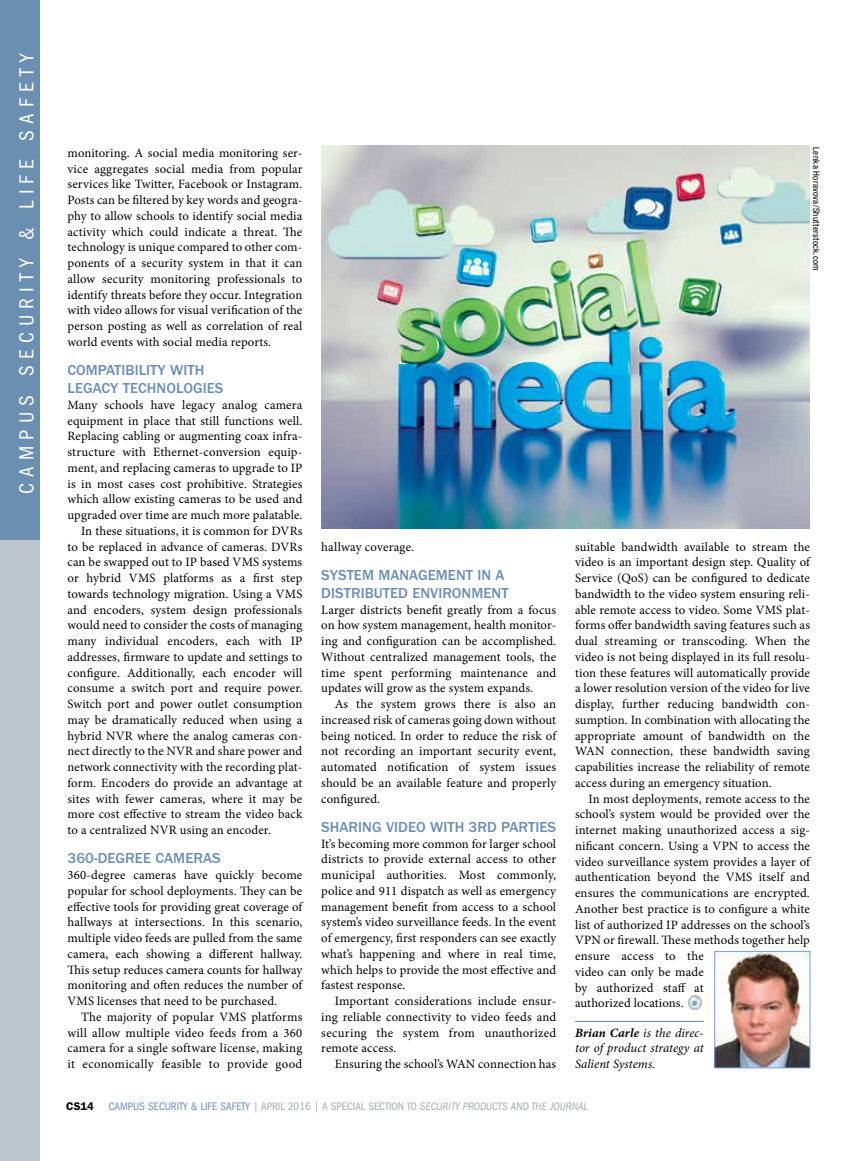
<style>
.page{position:relative;width:864px;height:1161px;background:#fff}
.page>*{position:absolute;margin:0;border:0;box-sizing:border-box;transform-origin:0 0}
.t1{font:condensed 21px "ITC Franklin Gothic Std";letter-spacing:.3em;color:#fff}
.t2{font:500 15px/18px "ITC Franklin Gothic Std";color:#6b8fb3}
.t3{font:12.75px/15.8px "Minion Pro";letter-spacing:.01em;color:#000;text-align:justify}
.t4{font:italic 12.75px/15.8px "Minion Pro";color:#000;text-align:justify}
.t5{font:condensed 11.25px "ITC Franklin Gothic Std";color:#a7a9ac}
.t6{font:600 11.25px "ITC Franklin Gothic Std";color:#000}
.t7{font:condensed 9px "Helvetica Neue LT Std";letter-spacing:.035em;color:#000}
.s1{font-weight:700}
.s2{color:#6b8fb3}
.s3{font-style:italic}
</style>
<div class="page">
<div style="left:0;top:357px;width:40px;height:804px;background:#bbc5cb"></div>
<div style="left:0;top:0;width:40px;height:540px;background:#6b8fb3"></div>
<hr style="left:575px;top:1021px;width:129px;height:1px;background:#6b8fb3">
<img style="left:688px;top:996px;width:14px;height:13px">
<img style="left:717px;top:953px;width:91px;height:113px">
<div style="left:715px;top:951px;width:95px;height:117px;border:1px solid #74a2d6"></div>
<img style="left:321px;top:146px;width:489px;height:383px">
<h1 class="t1" style="left:15px;top:494px;width:443px;rotate:-90deg">CAMPUS SECURITY &amp; LIFE SAFETY</h1>
<p class="t3" style="left:68px;top:145px;width:236px">monitoring. A social media monitoring ser&shy;vice aggregates social media from popular services like Twitter, Facebook or Instagram.<br>Posts can be filtered by key words and geogra&shy;phy to allow schools to identify social media activity which could indicate a threat. The technology is unique compared to other com&shy;ponents of a security system in that it can allow security monitoring professionals to identify threats before they occur. Integration with video allows for visual verification of the person posting as well as correlation of real world events with social media reports.</p>
<p class="t2" style="left:68px;top:361px;width:157px">COMPATIBILITY WITH<br>LEGACY TECHNOLOGIES</p>
<p class="t3" style="left:68px;top:397px;width:236px">Many schools have legacy analog camera</p>
<p class="t3" style="left:68px;top:413px;width:236px">equipment in place that still functions well.</p>
<p class="t3" style="left:68px;top:429px;width:236px">Replacing cabling or augmenting coax infra-</p>
<p class="t3" style="left:68px;top:444px;width:236px">structure with Ethernet-conversion equip-</p>
<p class="t3" style="left:68px;top:460px;width:236px">ment, and replacing cameras to upgrade to IP</p>
<p class="t3" style="left:68px;top:476px;width:236px">is in most cases cost prohibitive. Strategies</p>
<p class="t3" style="left:68px;top:491px;width:236px">which allow existing cameras to be used and</p>
<p class="t3" style="left:68px;top:507px;width:236px">upgraded over time are much more palatable.</p>
<p class="t3" style="left:81px;top:523px;width:223px">In these situations, it is common for DVRs</p>
<p class="t3" style="left:68px;top:539px;width:236px">to be replaced in advance of cameras. DVRs</p>
<p class="t3" style="left:68px;top:554px;width:236px">can be swapped out to IP based VMS systems</p>
<p class="t3" style="left:68px;top:570px;width:236px">or hybrid VMS platforms as a first step</p>
<p class="t3" style="left:68px;top:586px;width:236px">towards technology migration. Using a VMS</p>
<p class="t3" style="left:68px;top:602px;width:236px">and encoders, system design professionals</p>
<p class="t3" style="left:68px;top:617px;width:236px">would need to consider the costs of managing</p>
<p class="t3" style="left:68px;top:633px;width:236px">many individual encoders, each with IP</p>
<p class="t3" style="left:68px;top:649px;width:236px">addresses, firmware to update and settings to</p>
<p class="t3" style="left:68px;top:665px;width:236px">configure. Additionally, each encoder will</p>
<p class="t3" style="left:68px;top:680px;width:236px">consume a switch port and require power.</p>
<p class="t3" style="left:68px;top:696px;width:236px">Switch port and power outlet consumption</p>
<p class="t3" style="left:68px;top:712px;width:236px">may be dramatically reduced when using a</p>
<p class="t3" style="left:68px;top:728px;width:236px">hybrid NVR where the analog cameras con-</p>
<p class="t3" style="left:68px;top:743px;width:236px">nect directly to the NVR and share power and</p>
<p class="t3" style="left:68px;top:759px;width:236px">network connectivity with the recording plat-</p>
<p class="t3" style="left:68px;top:775px;width:236px">form. Encoders do provide an advantage at</p>
<p class="t3" style="left:68px;top:791px;width:236px">sites with fewer cameras, where it may be</p>
<p class="t3" style="left:68px;top:806px;width:236px">more cost effective to stream the video back</p>
<p class="t3" style="left:68px;top:822px;width:205px">to a centralized NVR using an encoder.</p>
<p class="t2" style="left:68px;top:850px;width:50px">360-DEGREE</p>
<p class="t2" style="left:156px;top:850px;width:66px">CAMERAS</p>
<p class="t3" style="left:68px;top:867px;width:236px">360-degree cameras have quickly become popular for school deployments. They can be effective tools for providing great coverage of hallways at intersections. In this scenario, multiple video feeds are pulled from the same camera, each showing a different hallway.<br>This setup reduces camera counts for hallway monitoring and often reduces the number of VMS licenses that need to be purchased.</p>
<p class="t3" style="left:68px;top:1009px;width:236px;text-indent:14px">The majority of popular VMS platforms will allow multiple video feeds from a 360 camera for a single software license, making it economically feasible to provide good</p>
<p class="t7" style="left:821px;top:147px;width:125px;rotate:90deg">Lenka Horavova/Shutterstock.com</p>
<p class="t3" style="left:321px;top:539px;width:94px">hallway coverage.</p>
<p class="t2" style="left:321px;top:566px;width:189px">SYSTEM MANAGEMENT IN A<br>DISTRIBUTED ENVIRONMENT</p>
<p class="t3" style="left:321px;top:602px;width:236px">Larger districts benefit greatly from a focus on how system management, health monitor&shy;ing and configuration can be accomplished.<br>Without centralized management tools, the time spent performing maintenance and updates will grow as the system expands.</p>
<p class="t3" style="left:321px;top:696px;width:236px;text-indent:14px">As the system grows there is also an increased risk of cameras going down without being noticed. In order to reduce the risk of not recording an important security event, automated notification of system issues should be an available feature and properly configured.</p>
<p class="t2" style="left:321px;top:818px;width:236px">SHARING VIDEO WITH 3RD PARTIES</p>
<p class="t3" style="left:321px;top:836px;width:236px">It’s becoming more common for larger school districts to provide external access to other municipal authorities. Most commonly, police and 911 dispatch as well as emergency management benefit from access to a school system’s video surveillance feeds. In the event of emergency, first responders can see exactly what’s happening and where in real time, which helps to provide the most effective and fastest response.</p>
<p class="t3" style="left:321px;top:993px;width:236px;text-indent:14px">Important considerations include ensur&shy;ing reliable connectivity to video feeds and securing the system from unauthorized remote access.</p>
<p class="t3" style="left:335px;top:1056px;width:223px">Ensuring the school’s WAN connection has</p>
<p class="t3" style="left:575px;top:539px;width:236px">suitable bandwidth available to stream the video is an important design step. Quality of Service (QoS) can be configured to dedicate bandwidth to the video system ensuring reli&shy;able remote access to video. Some VMS plat&shy;forms offer bandwidth saving features such as dual streaming or transcoding. When the video is not being displayed in its full resolu&shy;tion these features will automatically provide a lower resolution version of the video for live display, further reducing bandwidth con&shy;sumption. In combination with allocating the appropriate amount of bandwidth on the WAN connection, these bandwidth saving capabilities increase the reliability of remote access during an emergency situation.</p>
<p class="t3" style="left:575px;top:791px;width:236px;text-align:left;text-indent:14px">In most deployments, remote access to the school’s system would be provided over the internet making unauthorized access a sig&shy;nificant concern. Using a VPN to access the video surveillance system provides a layer of authentication beyond the VMS itself and ensures the communications are encrypted.<br>Another best practice is to configure a white list of authorized IP addresses on the school’s VPN or firewall. These methods together help ensure access to the<br>video can only be made<br>by authorized staff at<br>authorized locations.</p>
<p class="t4" style="left:575px;top:1025px;width:130px"><span class="s1">Brian Carle</span> is the direc&shy;tor of product strategy at Salient Systems.</p>
<p class="t6" style="left:66px;top:1100px;width:29px">CS14</p>
<p class="t5" style="left:109px;top:1100px;width:481px"><span class="s2">CAMPUS SECURITY &amp; LIFE SAFETY</span> | APRIL 2016 | A SPECIAL SECTION TO <span class="s3">SECURITY PRODUCTS</span> AND <span class="s3">THE JOURNAL</span></p>
</div>
